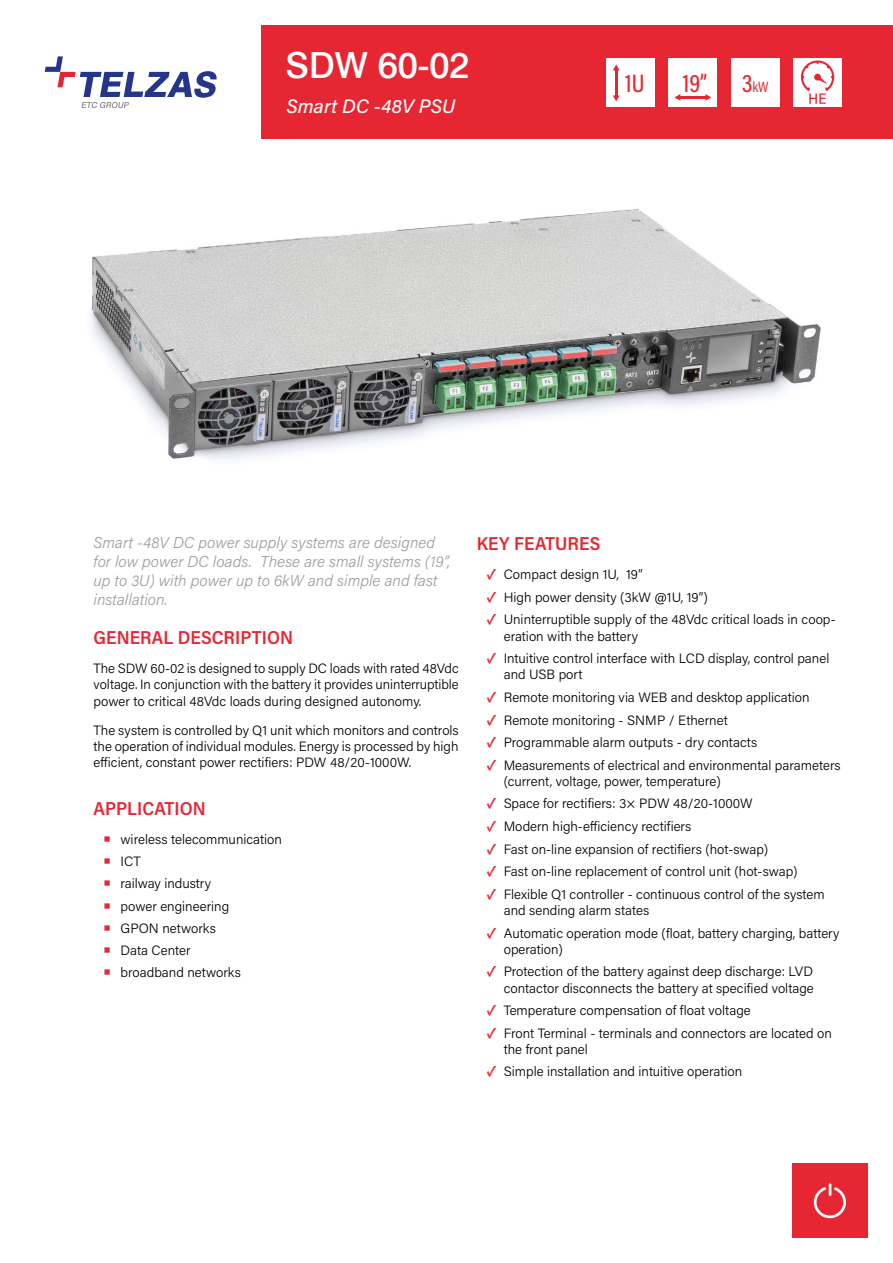
<style>
.page{position:relative;width:893px;height:1263px;background:#fff}
.page>*{position:absolute;margin:0;border:0;box-sizing:border-box;transform-origin:0 0}
.t1{font:36px "Swis 721 Md EU";color:#fff}
.t2{font:500 25.5px "Acumin Pro Cond";color:#e62733}
.t3{font:italic 500 19.5px "Acumin Pro";color:#fff}
.t4{font:600 18.75px "Acumin Pro Semi Cond";letter-spacing:.005em;color:#e62733}
.t5{font:italic 300 15.75px/18.9px "Acumin Pro";color:#9d9d9c}
.t6{font:15px "Acumin Pro Cond";color:#e62733}
.t7{font:300 13.5px/16.2px "Acumin Pro";color:#000}
.s1{font-weight:500;font-size:25.5px}
.s2{font-weight:700;color:#e62733}
</style>
<div class="page">
<img style="left:91px;top:209px;width:730px;height:250px">
<div style="left:261px;top:25px;width:632px;height:114px;background:#e62733"></div>
<svg style="left:45px;top:56px;width:172px;height:52px"></svg>
<div style="left:731px;top:59px;width:49px;height:48px;background:#fff"></div>
<div style="left:668px;top:59px;width:49px;height:48px;background:#fff"></div>
<div style="left:606px;top:59px;width:49px;height:48px;background:#fff"></div>
<div style="left:793px;top:58px;width:49px;height:49px;background:#fff"></div>
<svg style="left:801px;top:60px;width:33px;height:44px"></svg>
<hr style="left:679px;top:96px;width:27px;height:2px;background:#e62733">
<svg style="left:705px;top:94px;width:6px;height:7px"></svg>
<svg style="left:674px;top:94px;width:6px;height:7px"></svg>
<hr style="left:615px;top:69px;width:2px;height:27px;background:#e62733">
<svg style="left:613px;top:95px;width:7px;height:6px"></svg>
<svg style="left:613px;top:65px;width:7px;height:5px"></svg>
<div style="left:792px;top:1163px;width:75px;height:74px;background:#e62733"></div>
<svg style="left:814px;top:1183px;width:32px;height:35px"></svg>
<h1 class="t1" style="left:285px;top:43px;width:186px">SDW 60-02</h1>
<h3 class="t3" style="left:286px;top:93px;width:170px">Smart DC -48V PSU</h3>
<h2 class="t2" style="left:625px;top:67px;width:21px">1U</h2>
<h2 class="t2" style="left:683px;top:67px;width:26px">19”</h2>
<p class="t6" style="left:742px;top:77px;width:28px"><span class="s1">3</span>kW</p>
<p class="t5" style="left:94px;top:532px;width:358px">Smart -48V DC power supply systems are designed for low power DC loads. These are small systems (19”, up to 3U) with power up to 6kW and simple and fast installation.</p>
<h3 class="t4" style="left:94px;top:625px;width:201px">GENERAL DESCRIPTION</h3>
<p class="t7" style="left:94px;top:660px;width:367px;text-align:justify">The SDW 60-02 is designed to supply DC loads with rated 48Vdc voltage. In conjunction with the battery it provides uninterruptible power to critical 48Vdc loads during designed autonomy.</p>
<p class="t7" style="left:94px;top:721px;width:367px;text-align:justify">The system is controlled by Q1 unit which monitors and controls the operation of individual modules. Energy is processed by high efficient, constant power rectifiers: PDW 48/20-1000W.</p>
<h3 class="t4" style="left:94px;top:795px;width:114px">APPLICATION</h3>
<p class="t7" style="left:121px;top:828px;width:163px;line-height:22.2px">wireless telecommunication<br>ICT<br>railway industry<br>power engineering<br>GPON networks<br>Data Center<br>broadband networks</p>
<h3 class="t4" style="left:477px;top:531px;width:125px">KEY FEATURES</h3>
<p class="t7" style="left:487px;top:566px;width:157px"><span class="s2">✓</span> Compact design 1U, 19”</p>
<p class="t7" style="left:487px;top:588px;width:223px"><span class="s2">✓</span> High power density (3kW @1U, 19”)</p>
<p class="t7" style="left:504px;top:611px;width:334px;text-indent:-17px"><span class="s2">✓</span> Uninterruptible supply of the 48Vdc critical loads in coop&shy;eration with the battery</p>
<p class="t7" style="left:504px;top:650px;width:327px;text-indent:-17px"><span class="s2">✓</span> Intuitive control interface with LCD display, control panel and USB port</p>
<p class="t7" style="left:487px;top:689px;width:324px"><span class="s2">✓</span> Remote monitoring via WEB and desktop application</p>
<p class="t7" style="left:487px;top:711px;width:243px"><span class="s2">✓</span> Remote monitoring - SNMP / Ethernet</p>
<p class="t7" style="left:487px;top:734px;width:272px"><span class="s2">✓</span> Programmable alarm outputs - dry contacts</p>
<p class="t7" style="left:504px;top:756px;width:338px;text-indent:-17px"><span class="s2">✓</span> Measurements of electrical and environmental parameters (current, voltage, power, temperature)</p>
<p class="t7" style="left:487px;top:795px;width:268px"><span class="s2">✓</span> Space for rectifiers: 3× PDW 48/20-1000W</p>
<p class="t7" style="left:487px;top:818px;width:206px"><span class="s2">✓</span> Modern high-efficiency rectifiers</p>
<p class="t7" style="left:487px;top:840px;width:283px"><span class="s2">✓</span> Fast on-line expansion of rectifiers (hot-swap)</p>
<p class="t7" style="left:487px;top:863px;width:312px"><span class="s2">✓</span> Fast on-line replacement of control unit (hot-swap)</p>
<p class="t7" style="left:504px;top:885px;width:323px;text-indent:-17px"><span class="s2">✓</span> Flexible Q1 controller - continuous control of the system and sending alarm states</p>
<p class="t7" style="left:504px;top:924px;width:337px;text-indent:-17px"><span class="s2">✓</span> Automatic operation mode (float, battery charging, battery operation)</p>
<p class="t7" style="left:487px;top:963px;width:329px;text-align:right"><span class="s2">✓</span> Protection of the battery against deep discharge: LVD contactor disconnects the battery at specified voltage</p>
<p class="t7" style="left:487px;top:1002px;width:265px"><span class="s2">✓</span> Temperature compensation of float voltage</p>
<p class="t7" style="left:504px;top:1024px;width:330px;text-indent:-17px"><span class="s2">✓</span> Front Terminal - terminals and connectors are located on the front panel</p>
<p class="t7" style="left:487px;top:1063px;width:257px"><span class="s2">✓</span> Simple installation and intuitive operation</p>
</div>
